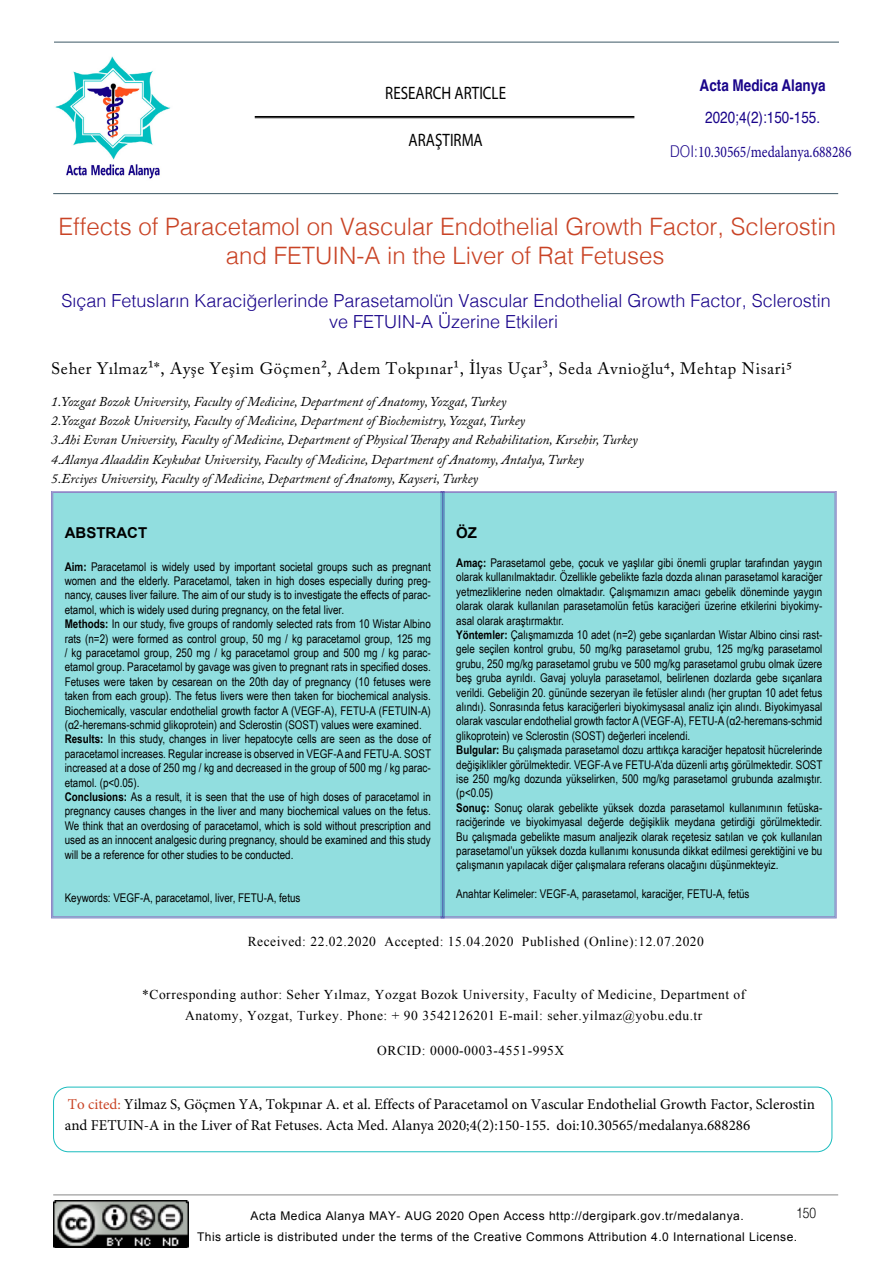
<style>
.page{position:relative;width:893px;height:1263px;background:#fff}
.page>*{position:absolute;margin:0;border:0;box-sizing:border-box;transform-origin:0 0}
.t1{font:300 24px/28.8px "Helvetica";color:#c94325;text-align:center}
.t2{font:300 18px/21.6px "Helvetica";color:#19048a;text-align:center}
.t3{font:18px "Myriad Pro";color:#000;scale:.83 1}
.Ana_Metin_Al__ActaMe{font:16.5px "Adobe Caslon Pro";letter-spacing:.04em;color:#000}
.t4{font:16.2px "Minion Pro";color:#19048a;scale:.83 1}
.t5{font:16.2px "Helvetica";color:#19048a;scale:.83 1}
.t6{font:700 16.2px "Helvetica";color:#19048a;scale:.83 1}
.t7{font:15px/21.5px "Minion Pro";color:#000}
.t8{font:700 15px "Arial";color:#000}
.t9{font:300 14.4px "Helv";color:#000;scale:.83 1}
.Ana_Metin_Al__ActaMe-2{font:13.65px "Times New Roman";letter-spacing:.04em;color:#000}
.Kurumlar{font:italic 13.5px "Adobe Caslon Pro";color:#000}
.Ana_Metin_Al__ActaMe-3{font:13.5px/21px "Times New Roman";letter-spacing:.04em;color:#000;text-align:center}
.Özet_Metin_Al__ActaM{font:12px/14.4px "Arial Narrow";color:#000;text-align:justify}
.t10{font:12px "Arial";letter-spacing:.04em;color:#000}
.s1{font-family:"Helv";font-weight:300}
.s2{font-weight:700}
.s3{color:#c94325}
</style>
<div class="page">
<hr style="left:54px;top:42px;width:785px;height:1px;background:#3c5764">
<hr style="left:53px;top:193px;width:785px;height:1px;background:#3c5764">
<hr style="left:53px;top:1194px;width:785px;height:1px;background:#000">
<img style="left:55px;top:56px;width:116px;height:123px">
<hr style="left:255px;top:116px;width:379px;height:1px;background:#000">
<hr style="left:255px;top:117px;width:379px;height:1px;background:#000">
<div style="left:444px;top:491px;width:392px;height:427px;background:#91dedf"></div>
<div style="left:51px;top:491px;width:393px;height:427px;background:#91dedf"></div>
<img style="left:53px;top:1200px;width:135px;height:48px">
<div style="left:53px;top:1087px;width:779px;height:65px;border:1px solid #1abcbe;border-radius:15px"></div>
<p class="t3" style="left:385px;top:82px;width:147px">RESEARCH ARTICLE</p>
<p class="t3" style="left:409px;top:129px;width:91px">ARAŞTIRMA</p>
<h3 class="t6" style="left:700px;top:72px;width:153px">Acta Medica Alanya</h3>
<h3 class="t5" style="left:705px;top:105px;width:140px">2020;4(2):150-155.</h3>
<h3 class="t4" style="left:670px;top:141px;width:220px"><span class="s1">DOI:</span>10.30565/medalanya.688286</h3>
<p class="t1" style="left:59px;top:210px;width:779px">Effects of Paracetamol on Vascular Endothelial Growth Factor, Sclerostin and FETUIN-A in the Liver of Rat Fetuses</p>
<p class="t2" style="left:61px;top:288px;width:771px">Sıçan Fetusların Karaciğerlerinde Parasetamolün Vascular Endothelial Growth Factor, Sclerostin ve FETUIN-A Üzerine Etkileri</p>
<p class="Ana_Metin_Al__ActaMe" style="left:51px;top:359px;width:742px">Seher Yılmaz1*, Ayşe Yeşim Göçmen2, Adem Tokpınar1, İlyas Uçar3, Seda Avnioğlu4, Mehtap Nisari5</p>
<p class="Kurumlar" style="left:51px;top:393px;width:456px">1.Yozgat Bozok University, Faculty of Medicine, Department of Anatomy, Yozgat, Turkey</p>
<p class="Kurumlar" style="left:51px;top:413px;width:475px">2.Yozgat Bozok University, Faculty of Medicine, Department of Biochemistry, Yozgat, Turkey</p>
<p class="Kurumlar" style="left:51px;top:432px;width:588px">3.Ahi Evran University, Faculty of Medicine, Department of Physical Therapy and Rehabilitation, Kırsehir, Turkey</p>
<p class="Kurumlar" style="left:51px;top:451px;width:534px">4.Alanya Alaaddin Keykubat University, Faculty of Medicine, Department of Anatomy, Antalya, Turkey</p>
<p class="Kurumlar" style="left:51px;top:470px;width:428px">5.Erciyes University, Faculty of Medicine, Department of Anatomy, Kayseri, Turkey</p>
<p class="t8" style="left:65px;top:523px;width:84px">ABSTRACT</p>
<p class="Özet_Metin_Al__ActaM" style="left:65px;top:559px;width:368px"><span class="s2">Aim:</span> Paracetamol is widely used by important societal groups such as pregnant women and the elderly. Paracetamol, taken in high doses especially during preg&shy;nancy, causes liver failure. The aim of our study is to investigate the effects of parac&shy;etamol, which is widely used during pregnancy, on the fetal liver.</p>
<p class="Özet_Metin_Al__ActaM" style="left:65px;top:616px;width:368px"><span class="s2">Methods:</span> In our study, five groups of randomly selected rats from 10 Wistar Albino rats (n=2) were formed as control group, 50 mg / kg paracetamol group, 125 mg / kg paracetamol group, 250 mg / kg paracetamol group and 500 mg / kg parac&shy;etamol group. Paracetamol by gavage was given to pregnant rats in specified doses.<br>Fetuses were taken by cesarean on the 20th day of pregnancy (10 fetuses were taken from each group). The fetus livers were then taken for biochemical analysis.<br>Biochemically, vascular endothelial growth factor A (VEGF-A), FETU-A (FETUIN-A) (α2-heremans-schmid glikoprotein) and Sclerostin (SOST) values were examined.</p>
<p class="Özet_Metin_Al__ActaM" style="left:65px;top:731px;width:368px"><span class="s2">Results:</span> In this study, changes in liver hepatocyte cells are seen as the dose of paracetamol increases. Regular increase is observed in VEGF-A and FETU-A. SOST increased at a dose of 250 mg / kg and decreased in the group of 500 mg / kg parac&shy;etamol. (p&lt;0.05).</p>
<p class="Özet_Metin_Al__ActaM" style="left:65px;top:789px;width:368px"><span class="s2">Conclusions:</span> As a result, it is seen that the use of high doses of paracetamol in pregnancy causes changes in the liver and many biochemical values on the fetus.<br>We think that an overdosing of paracetamol, which is sold without prescription and used as an innocent analgesic during pregnancy, should be examined and this study will be a reference for other studies to be conducted.</p>
<p class="Özet_Metin_Al__ActaM" style="left:65px;top:890px;width:237px">Keywords: VEGF-A, paracetamol, liver, FETU-A, fetus</p>
<p class="t8" style="left:456px;top:523px;width:22px">ÖZ</p>
<p class="Özet_Metin_Al__ActaM" style="left:456px;top:555px;width:368px"><span class="s2">Amaç:</span> Parasetamol gebe, çocuk ve yaşlılar gibi önemli gruplar tarafından yaygın olarak kullanılmaktadır. Özellikle gebelikte fazla dozda alınan parasetamol karaciğer yetmezliklerine neden olmaktadır. Çalışmamızın amacı gebelik döneminde yaygın olarak olarak kullanılan parasetamolün fetüs karaciğeri üzerine etkilerini biyokimy&shy;asal olarak araştırmaktır.</p>
<p class="Özet_Metin_Al__ActaM" style="left:456px;top:627px;width:368px"><span class="s2">Yöntemler:</span> Çalışmamızda 10 adet (n=2) gebe sıçanlardan Wistar Albino cinsi rast&shy;gele seçilen kontrol grubu, 50 mg/kg parasetamol grubu, 125 mg/kg parasetamol grubu, 250 mg/kg parasetamol grubu ve 500 mg/kg parasetamol grubu olmak üzere beş gruba ayrıldı. Gavaj yoluyla parasetamol, belirlenen dozlarda gebe sıçanlara verildi. Gebeliğin 20. gününde sezeryan ile fetüsler alındı (her gruptan 10 adet fetus alındı). Sonrasında fetus karaciğerleri biyokimysasal analiz için alındı. Biyokimyasal olarak vascular endothelial growth factor A (VEGF-A), FETU-A (α2-heremans-schmid glikoprotein) ve Sclerostin (SOST) değerleri incelendi.</p>
<p class="Özet_Metin_Al__ActaM" style="left:456px;top:742px;width:368px"><span class="s2">Bulgular:</span> Bu çalışmada parasetamol dozu arttıkça karaciğer hepatosit hücrelerinde değişiklikler görülmektedir. VEGF-A ve FETU-A’da düzenli artış görülmektedir. SOST ise 250 mg/kg dozunda yükselirken, 500 mg/kg parasetamol grubunda azalmıştır. (p&lt;0.05)</p>
<p class="Özet_Metin_Al__ActaM" style="left:456px;top:800px;width:368px"><span class="s2">Sonuç:</span> Sonuç olarak gebelikte yüksek dozda parasetamol kullanımının fetüska&shy;raciğerinde ve biyokimyasal değerde değişiklik meydana getirdiği görülmektedir.<br>Bu çalışmada gebelikte masum analjezik olarak reçetesiz satılan ve çok kullanılan parasetamol’un yüksek dozda kullanımı konusunda dikkat edilmesi gerektiğini ve bu çalışmanın yapılacak diğer çalışmalara referans olacağını düşünmekteyiz.</p>
<p class="Özet_Metin_Al__ActaM" style="left:456px;top:886px;width:295px">Anahtar Kelimeler: VEGF-A, parasetamol, karaciğer, FETU-A, fetüs</p>
<p class="Ana_Metin_Al__ActaMe-2" style="left:248px;top:932px;width:458px">Received: 22.02.2020 Accepted: 15.04.2020 Published (Online):12.07.2020</p>
<p class="Ana_Metin_Al__ActaMe-3" style="left:142px;top:984px;width:605px">*Corresponding author: Seher Yılmaz, Yozgat Bozok University, Faculty of Medicine, Department of<br>Anatomy, Yozgat, Turkey. Phone: + 90 3542126201 E-mail: seher.yilmaz@yobu.edu.tr</p>
<p class="Ana_Metin_Al__ActaMe-3" style="left:377px;top:1040px;width:189px">ORCID: 0000-0003-4551-995X</p>
<p class="t7" style="left:65px;top:1093px;width:752px"><span class="s3">To cited:</span> Yilmaz S, Göçmen YA, Tokpınar A. et al. Effects of Paracetamol on Vascular Endothelial Growth Factor, Sclerostin and FETUIN-A in the Liver of Rat Fetuses. Acta Med. Alanya 2020;4(2):150-155. doi:10.30565/medalanya.688286</p>
<p class="t10" style="left:251px;top:1208px;width:494px">Acta Medica Alanya MAY- AUG 2020 Open Access http://dergipark.gov.tr/medalanya.</p>
<p class="t9" style="left:796px;top:1204px;width:26px">150</p>
<p class="t10" style="left:197px;top:1229px;width:602px">This article is distributed under the terms of the Creative Commons Attribution 4.0 International License.</p>
</div>
